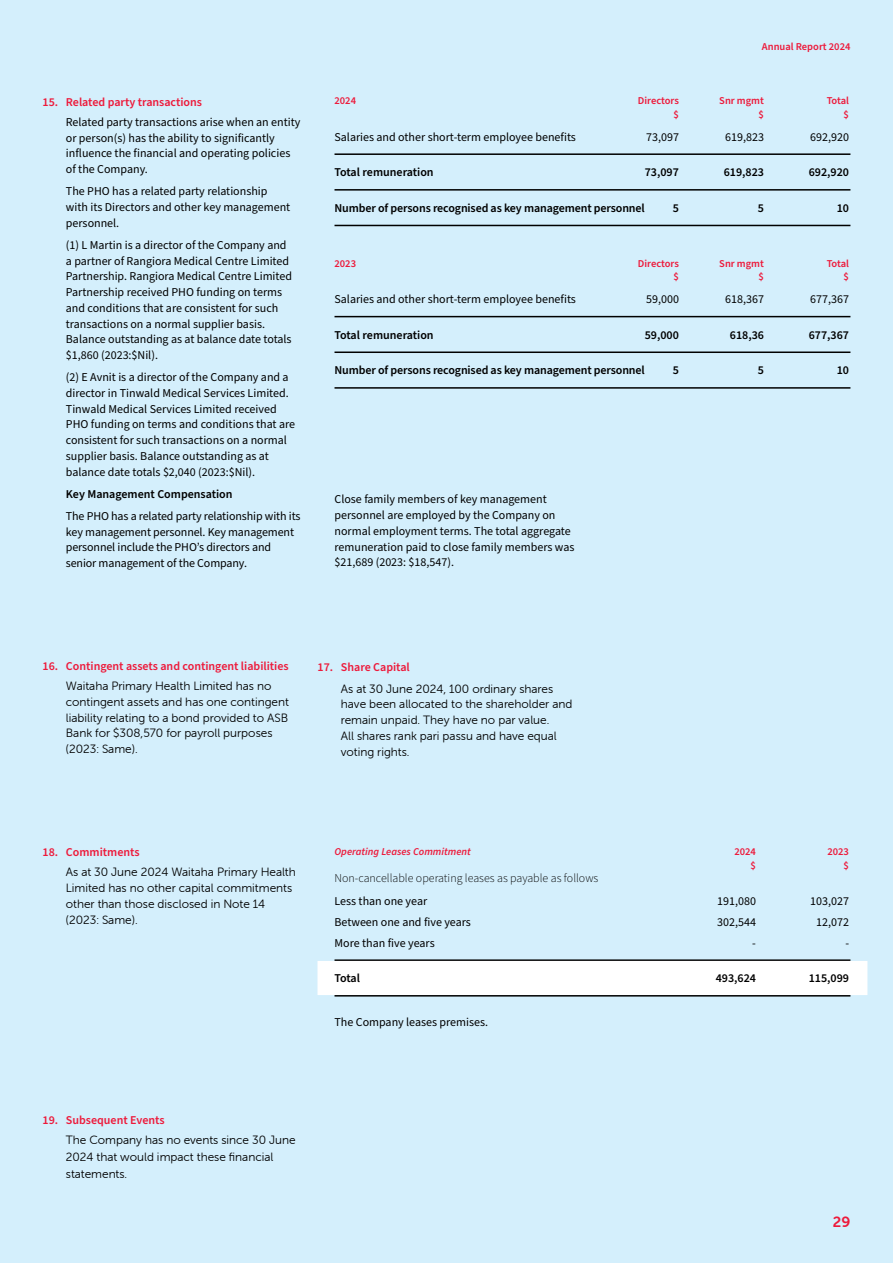
<style>
.page{position:relative;width:893px;height:1263px;background:#d4effc}
.page>*{position:absolute;margin:0;border:0;box-sizing:border-box;transform-origin:0 0}
.t1{font:15px "Museo Sans Rounded 700";color:#ed1a3b}
.t2{font:12px/15.8px "Source Sans Pro";color:#000}
.t3{font:12px/15.8px "Museo Sans Rounded 300";color:#000}
.t4{font:600 12px "Source Sans Pro";letter-spacing:-.01em;color:#000}
.t5{font:600 12px "Source Sans Pro";color:#ed1a3b}
.t6{font:300 12px "Source Sans Pro";color:#000}
.t7{font:600 10.5px "Source Sans Pro";color:#ed1a3b}
.t8{font:italic 600 10.5px "Source Sans Pro";color:#ed1a3b}
</style>
<div class="page">
<hr style="left:334px;top:959px;width:516px;height:2px;background:#000">
<div style="left:317px;top:961px;width:550px;height:34px;background:#fff"></div>
<hr style="left:334px;top:995px;width:516px;height:1px;background:#000">
<hr style="left:334px;top:153px;width:516px;height:2px;background:#000">
<hr style="left:334px;top:189px;width:516px;height:2px;background:#000">
<hr style="left:334px;top:225px;width:516px;height:1px;background:#000">
<hr style="left:334px;top:316px;width:516px;height:1px;background:#000">
<hr style="left:334px;top:351px;width:516px;height:2px;background:#000">
<hr style="left:334px;top:387px;width:516px;height:2px;background:#000">
<p class="t5" style="left:43px;top:94px;width:161px">15. Related party transactions</p>
<p class="t2" style="left:66px;top:114px;width:236px">Related party transactions arise when an entity or person(s) has the ability to significantly influence the financial and operating policies of the Company.</p>
<p class="t2" style="left:66px;top:184px;width:226px">The PHO has a related party relationship with its Directors and other key management personnel.</p>
<p class="t2" style="left:66px;top:237px;width:228px">(1) L Martin is a director of the Company and a partner of Rangiora Medical Centre Limited Partnership. Rangiora Medical Centre Limited Partnership received PHO funding on terms and conditions that are consistent for such transactions on a normal supplier basis.<br>Balance outstanding as at balance date totals $1,860 (2023:$Nil).</p>
<p class="t2" style="left:66px;top:370px;width:231px">(2) E Avnit is a director of the Company and a director in Tinwald Medical Services Limited.<br>Tinwald Medical Services Limited received PHO funding on terms and conditions that are consistent for such transactions on a normal supplier basis. Balance outstanding as at balance date totals $2,040 (2023:$Nil).</p>
<p class="t4" style="left:66px;top:486px;width:168px">Key Management Compensation</p>
<p class="t2" style="left:66px;top:508px;width:236px">The PHO has a related party relationship with its key management personnel. Key management personnel include the PHO’s directors and senior management of the Company.</p>
<p class="t7" style="left:762px;top:40px;width:90px">Annual Report 2024</p>
<p class="t7" style="left:334px;top:94px;width:23px">2024</p>
<p class="t7" style="left:638px;top:94px;width:43px">Directors</p>
<p class="t7" style="left:719px;top:94px;width:46px">Snr mgmt</p>
<p class="t7" style="left:827px;top:94px;width:24px">Total</p>
<p class="t7" style="left:673px;top:107px;width:7px">$</p>
<p class="t7" style="left:759px;top:107px;width:7px">$</p>
<p class="t7" style="left:844px;top:107px;width:7px">$</p>
<p class="t2" style="left:334px;top:129px;width:243px">Salaries and other short-term employee benefits</p>
<p class="t2" style="left:646px;top:129px;width:34px">73,097</p>
<p class="t2" style="left:725px;top:129px;width:40px">619,823</p>
<p class="t2" style="left:810px;top:129px;width:40px">692,920</p>
<p class="t4" style="left:335px;top:164px;width:101px">Total remuneration</p>
<p class="t4" style="left:645px;top:164px;width:36px">73,097</p>
<p class="t4" style="left:724px;top:164px;width:42px">619,823</p>
<p class="t4" style="left:809px;top:164px;width:42px">692,920</p>
<p class="t4" style="left:335px;top:200px;width:312px">Number of persons recognised as key management personnel</p>
<p class="t4" style="left:673px;top:200px;width:8px">5</p>
<p class="t4" style="left:758px;top:200px;width:8px">5</p>
<p class="t4" style="left:837px;top:200px;width:14px">10</p>
<p class="t7" style="left:334px;top:256px;width:23px">2023</p>
<p class="t7" style="left:638px;top:256px;width:43px">Directors</p>
<p class="t7" style="left:719px;top:256px;width:46px">Snr mgmt</p>
<p class="t7" style="left:827px;top:256px;width:24px">Total</p>
<p class="t7" style="left:674px;top:270px;width:7px">$</p>
<p class="t7" style="left:759px;top:270px;width:7px">$</p>
<p class="t7" style="left:844px;top:270px;width:7px">$</p>
<p class="t2" style="left:334px;top:292px;width:243px">Salaries and other short-term employee benefits</p>
<p class="t2" style="left:646px;top:292px;width:34px">59,000</p>
<p class="t2" style="left:725px;top:292px;width:40px">618,367</p>
<p class="t2" style="left:810px;top:292px;width:40px">677,367</p>
<p class="t4" style="left:335px;top:327px;width:101px">Total remuneration</p>
<p class="t4" style="left:645px;top:327px;width:36px">59,000</p>
<p class="t4" style="left:730px;top:327px;width:36px">618,36</p>
<p class="t4" style="left:809px;top:327px;width:42px">677,367</p>
<p class="t4" style="left:335px;top:362px;width:312px">Number of persons recognised as key management personnel</p>
<p class="t4" style="left:673px;top:362px;width:8px">5</p>
<p class="t4" style="left:758px;top:362px;width:8px">5</p>
<p class="t4" style="left:837px;top:362px;width:14px">10</p>
<p class="t2" style="left:335px;top:492px;width:241px">Close family members of key management personnel are employed by the Company on normal employment terms. The total aggregate remuneration paid to close family members was $21,689 (2023: $18,547).</p>
<p class="t5" style="left:43px;top:658px;width:248px">16. Contingent assets and contingent liabilities</p>
<p class="t3" style="left:66px;top:678px;width:224px">Waitaha Primary Health Limited has no contingent assets and has one contingent liability relating to a bond provided to ASB Bank for $308,570 for payroll purposes (2023: Same).</p>
<p class="t5" style="left:317px;top:659px;width:94px">17. Share Capital</p>
<p class="t3" style="left:341px;top:681px;width:233px">As at 30 June 2024, 100 ordinary shares have been allocated to the shareholder and remain unpaid. They have no par value.<br>All shares rank pari passu and have equal voting rights.</p>
<p class="t5" style="left:43px;top:844px;width:99px">18. Commitments</p>
<p class="t3" style="left:66px;top:864px;width:231px">As at 30 June 2024 Waitaha Primary Health Limited has no other capital commitments other than those disclosed in Note 14 (2023: Same).</p>
<p class="t5" style="left:43px;top:1111px;width:124px">19. Subsequent Events</p>
<p class="t3" style="left:66px;top:1132px;width:231px;line-height:16.6px">The Company has no events since 30 June<br>2024 that would impact these financial statements.</p>
<p class="t8" style="left:334px;top:845px;width:138px">Operating Leases Commitment</p>
<p class="t7" style="left:734px;top:845px;width:23px">2024</p>
<p class="t7" style="left:827px;top:845px;width:23px">2023</p>
<p class="t7" style="left:751px;top:858px;width:7px">$</p>
<p class="t7" style="left:844px;top:858px;width:7px">$</p>
<p class="t6" style="left:334px;top:870px;width:265px">Non-cancellable operating leases as payable as follows</p>
<p class="t2" style="left:334px;top:894px;width:94px">Less than one year</p>
<p class="t2" style="left:717px;top:894px;width:40px">191,080</p>
<p class="t2" style="left:810px;top:894px;width:40px">103,027</p>
<p class="t2" style="left:334px;top:914px;width:138px">Between one and five years</p>
<p class="t2" style="left:717px;top:914px;width:40px">302,544</p>
<p class="t2" style="left:816px;top:914px;width:34px">12,072</p>
<p class="t2" style="left:334px;top:935px;width:102px">More than five years</p>
<p class="t2" style="left:752px;top:935px;width:5px">-</p>
<p class="t2" style="left:845px;top:935px;width:5px">-</p>
<p class="t4" style="left:334px;top:970px;width:27px">Total</p>
<p class="t4" style="left:716px;top:970px;width:42px">493,624</p>
<p class="t4" style="left:809px;top:970px;width:42px">115,099</p>
<p class="t2" style="left:334px;top:1014px;width:155px">The Company leases premises.</p>
<p class="t1" style="left:833px;top:1214px;width:19px">29</p>
</div>
